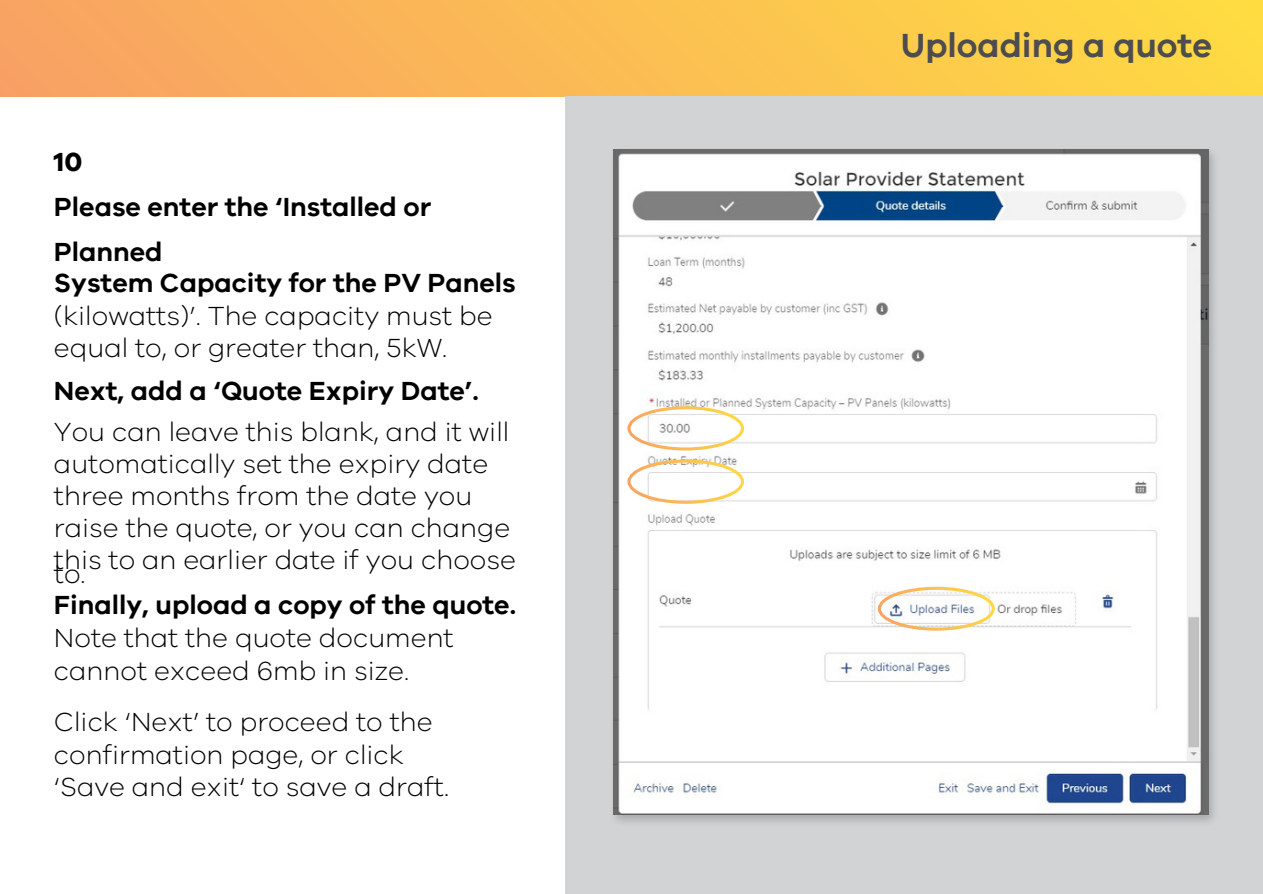
<style>
.page{position:relative;width:1263px;height:894px;background:#fff}
.page>*{position:absolute;margin:0;border:0;box-sizing:border-box;transform-origin:0 0}
.t1{font:600 34.5px "VIC";color:#4d4d4f}
.t2{font:300 27px "VIC";color:#000}
.t3{font:600 27px/45px "VIC";color:#000}
.t4{font:700 27px "VIC";color:#000}
</style>
<div class="page">
<div style="left:0;top:0;width:1263px;height:97px;background:linear-gradient(to right,#f8a164,#ffdb42)"></div>
<div style="left:565px;top:96px;width:698px;height:797px;background:#d1d3d4"></div>
<img style="left:613px;top:149px;width:601px;height:673px">
<img style="left:613px;top:149px;width:595px;height:665px">
<div style="left:627px;top:459px;width:117px;height:44px;border:3px solid #fff;border-radius:50%"></div>
<div style="left:627px;top:406px;width:117px;height:44px;border:3px solid #fff;border-radius:50%"></div>
<div style="left:878px;top:586px;width:117px;height:44px;border:3px solid #fff;border-radius:50%"></div>
<p class="t4" style="left:54px;top:144px;width:30px">10</p>
<p class="t3" style="left:54px;top:184px;width:379px">Please enter the ‘Installed or<br>Planned</p>
<p class="t3" style="left:54px;top:261px;width:463px">System Capacity for the PV Panels</p>
<p class="t2" style="left:54px;top:298px;width:440px">(kilowatts)’. The capacity must be</p>
<p class="t2" style="left:54px;top:329px;width:395px">equal to, or greater than, 5kW.</p>
<p class="t3" style="left:54px;top:369px;width:426px">Next, add a ‘Quote Expiry Date’.</p>
<p class="t2" style="left:54px;top:414px;width:457px">You can leave this blank, and it will</p>
<p class="t2" style="left:54px;top:445px;width:436px">automatically set the expiry date</p>
<p class="t2" style="left:54px;top:478px;width:420px">three months from the date you</p>
<p class="t2" style="left:54px;top:509px;width:458px">raise the quote, or you can change</p>
<p class="t2" style="left:54px;top:542px;width:463px">this to an earlier date if you choose</p>
<p class="t2" style="left:54px;top:555px;width:33px">to.</p>
<p class="t3" style="left:54px;top:583px;width:464px">Finally, upload a copy of the quote.</p>
<p class="t2" style="left:54px;top:619px;width:401px">Note that the quote document</p>
<p class="t2" style="left:54px;top:652px;width:357px">cannot exceed 6mb in size.</p>
<p class="t2" style="left:54px;top:704px;width:380px">Click ‘Next’ to proceed to the</p>
<p class="t2" style="left:54px;top:736px;width:351px">confirmation page, or click</p>
<p class="t2" style="left:54px;top:768px;width:397px">‘Save and exit‘ to save a draft.</p>
<p class="t1" style="left:901px;top:22px;width:313px">Uploading a quote</p>
</div>
